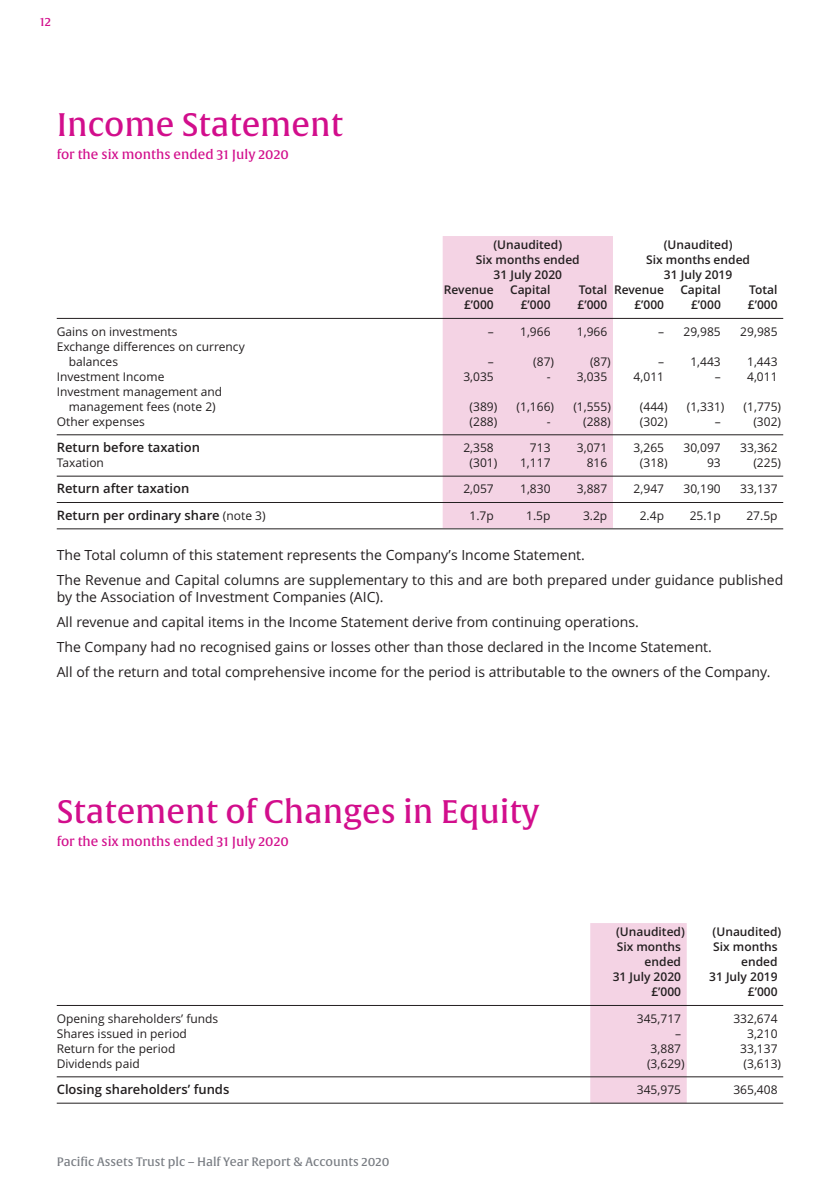
<style>
.page{position:relative;width:840px;height:1191px;background:#fff}
.page>*{position:absolute;margin:0;border:0;box-sizing:border-box;transform-origin:0 0}
.t1{font:32px "Alverata Md";color:#d20e8c}
.t2{font:14px/25px "Open Sans";color:#231f20}
.t3{font:600 13px "Open Sans";color:#231f20}
.t4{font:13px "Alverata Md";color:#d20e8c}
.t5{font:12px/15px "Open Sans";color:#231f20}
.t6{font:600 12px "Open Sans";color:#231f20}
.t7{font:12px "Alverata Md";color:#787c82}
.t8{font:12px "Alverata Md";color:#d20e8c}
.s1{font-weight:400;font-size:12px}
</style>
<div class="page">
<div style="left:442px;top:236px;width:170px;height:292px;background:#f4d3e4"></div>
<hr style="left:57px;top:318px;width:725px;height:1px;background:#231f20">
<hr style="left:57px;top:434px;width:725px;height:1px;background:#231f20">
<hr style="left:57px;top:475px;width:725px;height:1px;background:#231f20">
<hr style="left:57px;top:502px;width:725px;height:1px;background:#231f20">
<hr style="left:57px;top:528px;width:725px;height:1px;background:#231f20">
<div style="left:590px;top:923px;width:96px;height:180px;background:#f4d3e4"></div>
<hr style="left:57px;top:1005px;width:725px;height:1px;background:#231f20">
<hr style="left:57px;top:1076px;width:725px;height:1px;background:#231f20">
<hr style="left:57px;top:1102px;width:725px;height:1px;background:#231f20">
<p class="t8" style="left:40px;top:16px;width:13px">12</p>
<h1 class="t1" style="left:57px;top:109px;width:287px">Income Statement</h1>
<p class="t4" style="left:57px;top:148px;width:233px">for the six months ended 31 July 2020</p>
<p class="t6" style="left:493px;top:240px;width:70px">(Unaudited)</p>
<p class="t6" style="left:663px;top:240px;width:70px">(Unaudited)</p>
<p class="t6" style="left:475px;top:255px;width:105px">Six months ended</p>
<p class="t6" style="left:645px;top:255px;width:105px">Six months ended</p>
<p class="t6" style="left:493px;top:270px;width:70px">31 July 2020</p>
<p class="t6" style="left:663px;top:270px;width:70px">31 July 2019</p>
<p class="t6" style="left:443px;top:285px;width:51px">Revenue</p>
<p class="t6" style="left:510px;top:285px;width:42px">Capital</p>
<p class="t6" style="left:578px;top:285px;width:86px">Total Revenue</p>
<p class="t6" style="left:680px;top:285px;width:42px">Capital</p>
<p class="t6" style="left:748px;top:285px;width:30px">Total</p>
<p class="t6" style="left:464px;top:300px;width:31px">£’000</p>
<p class="t6" style="left:520px;top:300px;width:31px">£’000</p>
<p class="t6" style="left:577px;top:300px;width:31px">£’000</p>
<p class="t6" style="left:634px;top:300px;width:31px">£’000</p>
<p class="t6" style="left:690px;top:300px;width:31px">£’000</p>
<p class="t6" style="left:747px;top:300px;width:31px">£’000</p>
<p class="t5" style="left:57px;top:325px;width:122px">Gains on investments</p>
<p class="t5" style="left:487px;top:325px;width:64px">– 1,966</p>
<p class="t5" style="left:576px;top:325px;width:32px">1,966</p>
<p class="t5" style="left:657px;top:325px;width:64px">– 29,985</p>
<p class="t5" style="left:739px;top:325px;width:39px">29,985</p>
<p class="t5" style="left:69px;top:340px;width:177px;text-indent:-12px">Exchange differences on currency balances</p>
<p class="t5" style="left:487px;top:355px;width:7px">–</p>
<p class="t5" style="left:533px;top:355px;width:22px">(87)</p>
<p class="t5" style="left:589px;top:355px;width:22px">(87)</p>
<p class="t5" style="left:657px;top:355px;width:64px">– 1,443</p>
<p class="t5" style="left:746px;top:355px;width:32px">1,443</p>
<p class="t5" style="left:57px;top:370px;width:109px">Investment Income</p>
<p class="t5" style="left:463px;top:370px;width:32px">3,035</p>
<p class="t5" style="left:546px;top:370px;width:62px">- 3,035</p>
<p class="t5" style="left:633px;top:370px;width:32px">4,011</p>
<p class="t5" style="left:714px;top:370px;width:64px">– 4,011</p>
<p class="t5" style="left:57px;top:385px;width:167px;text-align:center">Investment management and management fees (note 2)</p>
<p class="t5" style="left:469px;top:400px;width:29px">(389)</p>
<p class="t5" style="left:516px;top:400px;width:39px">(1,166)</p>
<p class="t5" style="left:573px;top:400px;width:39px">(1,555)</p>
<p class="t5" style="left:639px;top:400px;width:29px">(444)</p>
<p class="t5" style="left:686px;top:400px;width:39px">(1,331)</p>
<p class="t5" style="left:743px;top:400px;width:39px">(1,775)</p>
<p class="t5" style="left:57px;top:415px;width:90px">Other expenses</p>
<p class="t5" style="left:469px;top:415px;width:29px">(288)</p>
<p class="t5" style="left:546px;top:415px;width:5px">-</p>
<p class="t5" style="left:582px;top:415px;width:29px">(288)</p>
<p class="t5" style="left:639px;top:415px;width:29px">(302)</p>
<p class="t5" style="left:714px;top:415px;width:7px">–</p>
<p class="t5" style="left:753px;top:415px;width:29px">(302)</p>
<p class="t3" style="left:57px;top:442px;width:145px">Return before taxation</p>
<p class="t5" style="left:463px;top:441px;width:32px">2,358</p>
<p class="t5" style="left:529px;top:441px;width:22px">713</p>
<p class="t5" style="left:576px;top:441px;width:32px">3,071</p>
<p class="t5" style="left:633px;top:441px;width:32px">3,265</p>
<p class="t5" style="left:683px;top:441px;width:39px">30,097</p>
<p class="t5" style="left:739px;top:441px;width:39px">33,362</p>
<p class="t5" style="left:57px;top:456px;width:49px">Taxation</p>
<p class="t5" style="left:469px;top:456px;width:29px">(301)</p>
<p class="t5" style="left:520px;top:456px;width:32px">1,117</p>
<p class="t5" style="left:586px;top:456px;width:22px">816</p>
<p class="t5" style="left:639px;top:456px;width:29px">(318)</p>
<p class="t5" style="left:706px;top:456px;width:15px">93</p>
<p class="t5" style="left:753px;top:456px;width:29px">(225)</p>
<p class="t3" style="left:57px;top:483px;width:134px">Return after taxation</p>
<p class="t5" style="left:463px;top:483px;width:32px">2,057</p>
<p class="t5" style="left:520px;top:483px;width:32px">1,830</p>
<p class="t5" style="left:576px;top:483px;width:32px">3,887</p>
<p class="t5" style="left:633px;top:483px;width:32px">2,947</p>
<p class="t5" style="left:683px;top:483px;width:39px">30,190</p>
<p class="t5" style="left:739px;top:483px;width:39px">33,137</p>
<p class="t3" style="left:57px;top:510px;width:210px">Return per ordinary share <span class="s1">(note 3)</span></p>
<p class="t5" style="left:469px;top:509px;width:26px">1.7p</p>
<p class="t5" style="left:526px;top:509px;width:26px">1.5p</p>
<p class="t5" style="left:582px;top:509px;width:26px">3.2p</p>
<p class="t5" style="left:639px;top:509px;width:26px">2.4p</p>
<p class="t5" style="left:689px;top:509px;width:33px">25.1p</p>
<p class="t5" style="left:746px;top:509px;width:33px">27.5p</p>
<p class="t2" style="left:57px;top:543px;width:727px">The Total column of this statement represents the Company’s Income Statement.<br>The Revenue and Capital columns are supplementary to this and are both prepared under guidance published</p>
<p class="t2" style="left:57px;top:585px;width:714px">by the Association of Investment Companies (AIC).<br>All revenue and capital items in the Income Statement derive from continuing operations.<br>The Company had no recognised gains or losses other than those declared in the Income Statement.<br>All of the return and total comprehensive income for the period is attributable to the owners of the Company.</p>
<h1 class="t1" style="left:57px;top:796px;width:484px">Statement of Changes in Equity</h1>
<p class="t4" style="left:57px;top:835px;width:233px">for the six months ended 31 July 2020</p>
<p class="t6" style="left:615px;top:927px;width:70px">(Unaudited)</p>
<p class="t6" style="left:712px;top:927px;width:70px">(Unaudited)</p>
<p class="t6" style="left:616px;top:942px;width:66px">Six months</p>
<p class="t6" style="left:712px;top:942px;width:66px">Six months</p>
<p class="t6" style="left:644px;top:957px;width:38px">ended</p>
<p class="t6" style="left:740px;top:957px;width:38px">ended</p>
<p class="t6" style="left:612px;top:972px;width:70px">31 July 2020</p>
<p class="t6" style="left:708px;top:972px;width:70px">31 July 2019</p>
<p class="t6" style="left:651px;top:987px;width:31px">£’000</p>
<p class="t6" style="left:747px;top:987px;width:31px">£’000</p>
<p class="t5" style="left:57px;top:1012px;width:163px">Opening shareholders’ funds</p>
<p class="t5" style="left:636px;top:1012px;width:46px">345,717</p>
<p class="t5" style="left:733px;top:1012px;width:46px">332,674</p>
<p class="t5" style="left:57px;top:1027px;width:132px">Shares issued in period</p>
<p class="t5" style="left:674px;top:1027px;width:7px">–</p>
<p class="t5" style="left:746px;top:1027px;width:32px">3,210</p>
<p class="t5" style="left:57px;top:1042px;width:120px">Return for the period</p>
<p class="t5" style="left:650px;top:1042px;width:32px">3,887</p>
<p class="t5" style="left:739px;top:1042px;width:39px">33,137</p>
<p class="t5" style="left:57px;top:1057px;width:84px">Dividends paid</p>
<p class="t5" style="left:646px;top:1057px;width:39px">(3,629)</p>
<p class="t5" style="left:743px;top:1057px;width:39px">(3,613)</p>
<p class="t3" style="left:57px;top:1084px;width:174px">Closing shareholders’ funds</p>
<p class="t5" style="left:636px;top:1083px;width:46px">345,975</p>
<p class="t5" style="left:733px;top:1083px;width:46px">365,408</p>
<p class="t7" style="left:57px;top:1156px;width:334px">Pacific Assets Trust plc – Half Year Report &amp; Accounts 2020</p>
</div>
